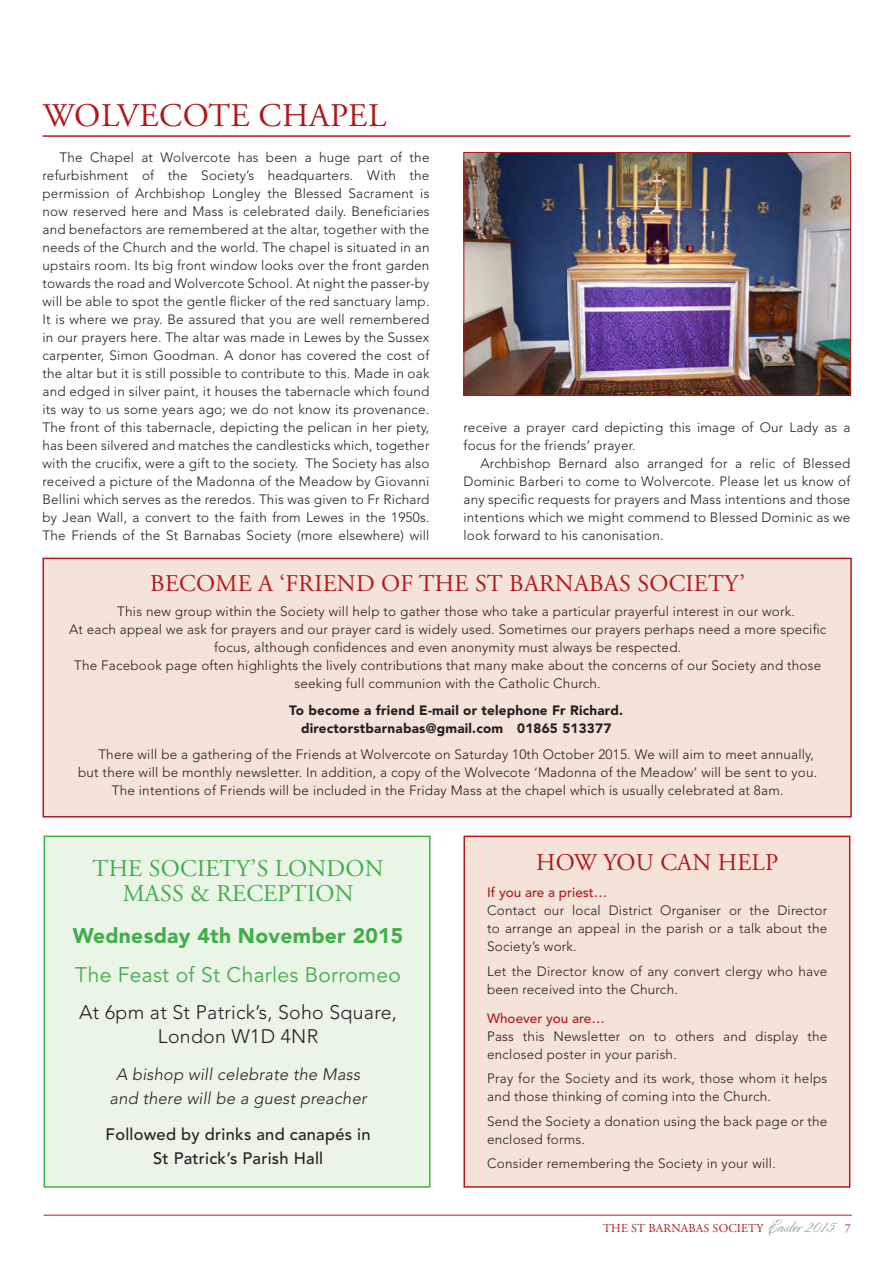
<style>
.page{position:relative;width:893px;height:1263px;background:#fff}
.page>*{position:absolute;margin:0;border:0;box-sizing:border-box;transform-origin:0 0}
.t1{font:33px "Adobe Garamond Pro";letter-spacing:.015em;color:#ae1a1e}
.t2{font:24px "Adobe Garamond";letter-spacing:.01em;color:#ae1a1e}
.t3{font:24px/25.5px "Adobe Garamond";letter-spacing:.01em;color:#40ae49;text-align:center}
.t4{font:21px "Avenir";letter-spacing:.015em;color:#40ae49}
.t5{font:900 21px "Avenir";letter-spacing:.015em;color:#40ae49}
.t6{font:300 19.5px/24px "Avenir";letter-spacing:.015em;color:#231f20;text-align:center}
.t7{font:italic 300 16.5px/24px "Avenir";letter-spacing:.015em;color:#231f20;text-align:center}
.t8{font:500 16.5px/24px "Avenir";letter-spacing:.015em;color:#231f20;text-align:center}
.t9{font:300 13.5px/18px "Avenir";letter-spacing:.015em;color:#231f20}
.t10{font:900 13.5px/18px "Avenir";letter-spacing:.015em;color:#231f20;text-align:center}
.t11{font:500 13.5px "Avenir";color:#ae1a1e}
.t12{font:12px "Adobe Garamond Pro";letter-spacing:.015em;color:#ae1a1e}
.s1{font-family:"Cylburn";font-size:21px;color:#9d9fa2}
</style>
<div class="page">
<div style="left:463px;top:836px;width:387px;height:352px;background:#f5e2d9;border:2px solid #ae1a1e"></div>
<hr style="left:44px;top:1215px;width:808px;height:1px;background:#ae1a1e">
<hr style="left:43px;top:135px;width:807px;height:2px;background:#ae1a1e">
<img style="left:465px;top:154px;width:384px;height:240px">
<div style="left:463px;top:152px;width:388px;height:244px;border:1px solid #ae1a1e"></div>
<div style="left:44px;top:836px;width:387px;height:352px;background:#eaf4e7;border:2px solid #40ae49"></div>
<div style="left:43px;top:558px;width:809px;height:259px;background:#f5e2d9;border:2px solid #ae1a1e"></div>
<h1 class="t1" style="left:43px;top:96px;width:345px">WOLVECOTE CHAPEL</h1>
<p class="t9" style="left:43px;top:148px;width:388px;text-align:justify;text-indent:17px">The Chapel at Wolvercote has been a huge part of the refurbishment of the Society’s headquarters. With the permission of Archbishop Longley the Blessed Sacrament is now reserved here and Mass is celebrated daily. Beneficiaries and benefactors are remembered at the altar, together with the needs of the Church and the world. The chapel is situated in an upstairs room. Its big front window looks over the front garden towards the road and Wolvercote School. At night the passer-by will be able to spot the gentle flicker of the red sanctuary lamp.<br>It is where we pray. Be assured that you are well remembered in our prayers here. The altar was made in Lewes by the Sussex carpenter, Simon Goodman. A donor has covered the cost of the altar but it is still possible to contribute to this. Made in oak and edged in silver paint, it houses the tabernacle which found its way to us some years ago; we do not know its provenance.<br>The front of this tabernacle, depicting the pelican in her piety, has been silvered and matches the candlesticks which, together with the crucifix, were a gift to the society. The Society has also received a picture of the Madonna of the Meadow by Giovanni Bellini which serves as the reredos. This was given to Fr Richard by Jean Wall, a convert to the faith from Lewes in the 1950s.<br>The Friends of the St Barnabas Society (more elsewhere) will</p>
<p class="t9" style="left:463px;top:418px;width:388px">receive a prayer card depicting this image of Our Lady as a focus for the friends’ prayer.</p>
<p class="t9" style="left:463px;top:454px;width:388px;text-align:justify;text-indent:17px">Archbishop Bernard also arranged for a relic of Blessed Dominic Barberi to come to Wolvercote. Please let us know of any specific requests for prayers and Mass intentions and those intentions which we might commend to Blessed Dominic as we look forward to his canonisation.</p>
<h2 class="t2" style="left:150px;top:570px;width:596px">BECOME A ‘FRIEND OF THE ST BARNABAS SOCIETY’</h2>
<p class="t9" style="left:117px;top:602px;width:679px">This new group within the Society will help to gather those who take a particular prayerful interest in our work.</p>
<p class="t9" style="left:69px;top:620px;width:759px">At each appeal we ask for prayers and our prayer card is widely used. Sometimes our prayers perhaps need a more specific</p>
<p class="t9" style="left:214px;top:638px;width:469px">focus, although confidences and even anonymity must always be respected.</p>
<p class="t9" style="left:74px;top:656px;width:749px">The Facebook page often highlights the lively contributions that many make about the concerns of our Society and those</p>
<p class="t9" style="left:295px;top:674px;width:308px">seeking full communion with the Catholic Church.</p>
<p class="t10" style="left:289px;top:701px;width:335px">To become a friend E-mail or telephone Fr Richard. directorstbarnabas@gmail.com 01865 513377</p>
<p class="t9" style="left:98px;top:745px;width:717px">There will be a gathering of the Friends at Wolvercote on Saturday 10th October 2015. We will aim to meet annually,</p>
<p class="t9" style="left:78px;top:763px;width:741px">but there will be monthly newsletter. In addition, a copy of the Wolvecote ‘Madonna of the Meadow’ will be sent to you.</p>
<p class="t9" style="left:112px;top:781px;width:673px">The intentions of Friends will be included in the Friday Mass at the chapel which is usually celebrated at 8am.</p>
<h2 class="t3" style="left:93px;top:856px;width:292px">THE SOCIETY’S LONDON<br>MASS &amp; RECEPTION</h2>
<h3 class="t5" style="left:73px;top:923px;width:332px">Wednesday 4th November 2015</h3>
<h3 class="t4" style="left:75px;top:963px;width:327px">The Feast of St Charles Borromeo</h3>
<h3 class="t6" style="left:79px;top:1000px;width:319px">At 6pm at St Patrick’s, Soho Square,<br>London W1D 4NR</h3>
<p class="t7" style="left:110px;top:1062px;width:259px">A bishop will celebrate the Mass and there will be a guest preacher</p>
<p class="t8" style="left:106px;top:1123px;width:266px">Followed by drinks and canapés in<br>St Patrick’s Parish Hall</p>
<h2 class="t2" style="left:536px;top:849px;width:244px">HOW YOU CAN HELP</h2>
<p class="t11" style="left:487px;top:885px;width:122px">If you are a priest…</p>
<p class="t9" style="left:487px;top:901px;width:342px;text-align:justify">Contact our local District Organiser or the Director to arrange an appeal in the parish or a talk about the Society’s work.</p>
<p class="t9" style="left:487px;top:962px;width:342px">Let the Director know of any convert clergy who have been received into the Church.</p>
<p class="t11" style="left:487px;top:1010px;width:119px">Whoever you are…</p>
<p class="t9" style="left:487px;top:1027px;width:342px">Pass this Newsletter on to others and display the enclosed poster in your parish.</p>
<p class="t9" style="left:487px;top:1069px;width:342px">Pray for the Society and its work, those whom it helps and those thinking of coming into the Church.</p>
<p class="t9" style="left:487px;top:1112px;width:342px">Send the Society a donation using the back page or the enclosed forms.</p>
<p class="t9" style="left:487px;top:1154px;width:290px">Consider remembering the Society in your will.</p>
<p class="t12" style="left:603px;top:1221px;width:249px">THE ST BARNABAS SOCIETY <span class="s1">Easter 2015</span> 7</p>
</div>
